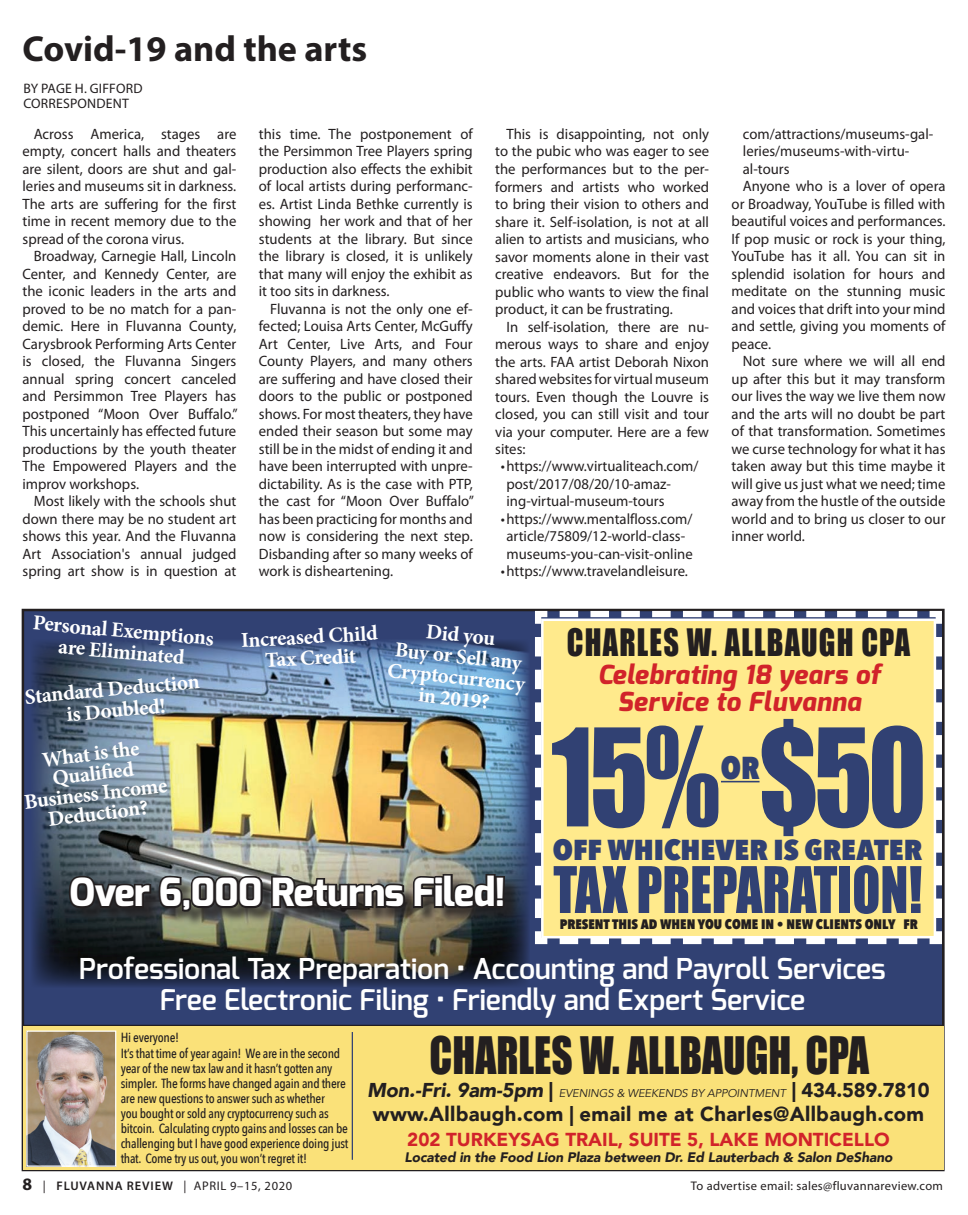
<style>
.page{position:relative;width:968px;height:1215px;background:#fff}
.page>*{position:absolute;margin:0;border:0;box-sizing:border-box;transform-origin:0 0}
.t1{font:125.25px "Impact";color:#314173;scale:.87 1}
.t2{font:59.25px "Impact";color:#314173;scale:.87 1}
.t3{font:47.5px "Impact";color:#231f20;scale:.87 1}
.t4{font:800 38.75px "Exo";letter-spacing:-.015em;color:#fff}
.t5{font:700 36.25px "Myriad Pro";color:#231f20}
.t6{font:34.75px "Impact";letter-spacing:.04em;color:#231f20;scale:.87 1}
.t7{font:800 31.62px "Avenir Next Condensed";color:#314173}
.t8{font:600 28.75px/31.2px "Exo";color:#fff;text-align:center}
.t9{font:800 28.75px "Avenir Next Condensed";color:#314173;scale:1.1 1}
.t10{font:italic 800 26.25px/26.2px "Exo";letter-spacing:.02em;color:#d1232a;text-align:center}
.t11{font:700 21.25px/21.2px "Minion Pro";color:#fff;text-align:center}
.t12{font:900 20.25px "Avenir";letter-spacing:.015em;color:#231f20}
.t13{font:900 18.75px "Avenir";color:#d1232a}
.Body_Copy{font:15px/17.5px "Myriad Pro";color:#231f20;text-align:justify}
.t14{font:italic 900 13.75px "Avenir";letter-spacing:-.01em;color:#231f20}
.t15{font:800 13.75px "Avenir Next Condensed";color:#231f20}
.Author{font:13.75px "Myriad Pro";letter-spacing:.015em;color:#231f20}
.t16{font:500 13.25px/15px "Avenir Next Condensed";letter-spacing:-.02em;color:#231f20}
.t17{font:12.5px "Myriad Pro";letter-spacing:.025em;color:#231f20}
.t18{font:12.5px "Myriad Pro";letter-spacing:.05em;color:#231f20}
.t19{font:italic 11.25px "Avenir";letter-spacing:-.01em;color:#231f20}
.s1{font-weight:900;font-size:20px}
.s2{font-weight:900;font-style:normal;font-size:20px}
.s3{font-size:20px}
.s4{font-weight:700;font-size:17.5px}
.s5{font-weight:600}
</style>
<div class="page">
<div style="left:23px;top:610px;width:919px;height:415px;background:#314173"></div>
<div style="left:23px;top:1026px;width:920px;height:144px;background:#fae179"></div>
<img style="left:32px;top:640px;width:497px;height:347px">
<img style="left:28px;top:1033px;width:86px;height:132px">
<div style="left:26px;top:1031px;width:90px;height:136px;border:1px solid #fff"></div>
<svg style="left:532px;top:608px;width:413px;height:339px"></svg>
<div style="left:542px;top:620px;width:392px;height:317px;background:#ffea8c"></div>
<div style="left:541px;top:619px;width:395px;height:319px;border:2px solid #fff"></div>
<hr style="left:352px;top:1032px;width:1px;height:128px;background:#314173">
<div style="left:71px;top:876px;width:449px;height:51px;background:#231f20;opacity:.75"></div>
<svg style="left:67px;top:872px;width:440px;height:41px;background:#434241"></svg>
<hr style="left:721px;top:781px;width:38px;height:1px;background:#314173">
<p class="t5" style="left:22px;top:25px;width:346px">Covid-19 and the arts</p>
<p class="Author" style="left:23px;top:80px;width:121px">BY PAGE H. GIFFORD</p>
<p class="Author" style="left:23px;top:95px;width:107px">CORRESPONDENT</p>
<p class="Body_Copy" style="left:23px;top:125px;width:215px;text-indent:11px">Across America, stages are empty, concert halls and theaters are silent, doors are shut and gal&shy;leries and museums sit in darkness.<br>The arts are suffering for the first time in recent memory due to the spread of the corona virus.</p>
<p class="Body_Copy" style="left:23px;top:247px;width:217px;text-indent:11px">Broadway, Carnegie Hall, Lincoln Center, and Kennedy Center, are the iconic leaders in the arts and proved to be no match for a pan&shy;demic. Here in Fluvanna County, Carysbrook Performing Arts Center is closed, the Fluvanna Singers annual spring concert canceled and Persimmon Tree Players has postponed “Moon Over Buffalo.” This uncertainly has effected future productions by the youth theater The Empowered Players and the improv workshops.</p>
<p class="Body_Copy" style="left:23px;top:492px;width:215px;text-indent:11px">Most likely with the schools shut down there may be no student art shows this year. And the Fluvanna Art Association's annual judged spring art show is in question at</p>
<p class="Body_Copy" style="left:259px;top:125px;width:215px">this time. The postponement of the Persimmon Tree Players spring production also effects the exhibit of local artists during performanc&shy;es. Artist Linda Bethke currently is showing her work and that of her students at the library. But since the library is closed, it is unlikely that many will enjoy the exhibit as it too sits in darkness.</p>
<p class="Body_Copy" style="left:259px;top:300px;width:217px;text-indent:11px">Fluvanna is not the only one ef&shy;fected; Louisa Arts Center, McGuffy Art Center, Live Arts, and Four County Players, and many others are suffering and have closed their doors to the public or postponed shows. For most theaters, they have ended their season but some may still be in the midst of ending it and have been interrupted with unpre&shy;dictability. As is the case with PTP, the cast for “Moon Over Buffalo” has been practicing for months and now is considering the next step.<br>Disbanding after so many weeks of work is disheartening.</p>
<p class="Body_Copy" style="left:495px;top:125px;width:215px;text-indent:11px">This is disappointing, not only to the pubic who was eager to see the performances but to the per&shy;formers and artists who worked to bring their vision to others and share it. Self-isolation, is not at all alien to artists and musicians, who savor moments alone in their vast creative endeavors. But for the public who wants to view the final product, it can be frustrating.</p>
<p class="Body_Copy" style="left:495px;top:318px;width:215px;text-indent:11px">In self-isolation, there are nu&shy;merous ways to share and enjoy the arts. FAA artist Deborah Nixon shared websites for virtual museum tours. Even though the Louvre is closed, you can still visit and tour via your computer. Here are a few sites:</p>
<p class="Body_Copy" style="left:506px;top:457px;width:193px;text-align:left;text-indent:-6px">•https://www.virtualiteach.com/ post/2017/08/20/10-amaz&shy;ing-virtual-museum-tours</p>
<p class="Body_Copy" style="left:501px;top:510px;width:193px;text-align:center">•https://www.mentalfloss.com/ article/75809/12-world-class&shy;museums-you-can-visit-online</p>
<p class="Body_Copy" style="left:501px;top:562px;width:188px">•https://www.travelandleisure.</p>
<p class="Body_Copy" style="left:742px;top:125px;width:192px;text-align:left">com/attractions/museums-gal&shy;leries/museums-with-virtu&shy;al-tours</p>
<p class="Body_Copy" style="left:731px;top:177px;width:215px;text-indent:11px">Anyone who is a lover of opera or Broadway, YouTube is filled with beautiful voices and performances.<br>If pop music or rock is your thing, YouTube has it all. You can sit in splendid isolation for hours and meditate on the stunning music and voices that drift into your mind and settle, giving you moments of peace.</p>
<p class="Body_Copy" style="left:731px;top:352px;width:215px;text-indent:11px">Not sure where we will all end up after this but it may transform our lives the way we live them now and the arts will no doubt be part of that transformation. Sometimes we curse technology for what it has taken away but this time maybe it will give us just what we need; time away from the hustle of the outside world and to bring us closer to our inner world.</p>
<p class="t11" style="left:34px;top:612px;width:183px;rotate:5deg">Personal Exemptions are Eliminated</p>
<p class="t11" style="left:393px;top:617px;width:140px;rotate:6deg">Did you<br>Buy or Sell any<br>Cryptocurrency in 2019?</p>
<p class="t11" style="left:240px;top:629px;width:138px;rotate:-3deg">Increased Child<br>Tax Credit</p>
<p class="t11" style="left:24px;top:686px;width:177px;rotate:-5deg">Standard Deduction is Doubled!</p>
<p class="t11" style="left:18px;top:752px;width:146px;line-height:20px;rotate:-7deg">What is the<br>Qualifi ed<br>Business Income<br>Deduction?</p>
<p class="t4" style="left:69px;top:867px;width:438px">Over 6,000 Returns Filed!</p>
<p class="t6" style="left:567px;top:616px;width:396px">CHARLES W. ALLBAUGH CPA</p>
<p class="t10" style="left:597px;top:662px;width:284px">Celebrating 18 years of<br>Service to Fluvanna</p>
<p class="t1" style="left:551px;top:680px;width:433px">15% $50</p>
<p class="t7" style="left:721px;top:748px;width:40px">OR</p>
<p class="t9" style="left:553px;top:832px;width:337px">OFF WHICHEVER IS GREATER</p>
<p class="t2" style="left:553px;top:844px;width:425px">TAX PREPARATION!</p>
<p class="t15" style="left:559px;top:916px;width:359px">PRESENT THIS AD WHEN YOU COME IN • NEW CLIENTS ONLY FR</p>
<p class="t8" style="left:79px;top:953px;width:808px">Professional Tax Preparation • Accounting and Payroll Services<br>Free Electronic Filing • Friendly and Expert Service</p>
<p class="t16" style="left:121px;top:1029px;width:221px;line-height:16.2px">Hi everyone!<br>It’s that time of year again! We are in the second</p>
<p class="t16" style="left:121px;top:1061px;width:229px">year of the new tax law and it hasn’t gotten any simpler. The forms have changed again and there are new questions to answer such as whether<br>you bought or sold any cryptocurrency such as bitcoin. Calculating crypto gains and losses can be challenging but I have good experience doing just that. Come try us out, you won’t regret it!</p>
<p class="t3" style="left:429px;top:1019px;width:507px">CHARLES W. ALLBAUGH, CPA</p>
<p class="t19" style="left:367px;top:1086px;width:564px"><span class="s1">Mon.-Fri. 9am-5pm</span> <span class="s2">|</span> EVENINGS &amp; WEEKENDS BY APPOINTMENT <span class="s2">| 434.589.7810</span></p>
<p class="t12" style="left:373px;top:1096px;width:552px">www.Allbaugh.com <span class="s3">|</span> email me at Charles@Allbaugh.com</p>
<p class="t13" style="left:407px;top:1123px;width:484px">202 TURKEYSAG TRAIL, SUITE 5, LAKE MONTICELLO</p>
<p class="t14" style="left:404px;top:1146px;width:489px">Located in the Food Lion Plaza between Dr. Ed Lauterbach &amp; Salon DeShano</p>
<p class="t18" style="left:22px;top:1178px;width:271px"><span class="s4">8</span> | <span class="s5">FLUVANNA REVIEW</span> | APRIL 9–15, 2020</p>
<p class="t17" style="left:691px;top:1178px;width:253px">To advertise email: sales@fluvannareview.com</p>
</div>
